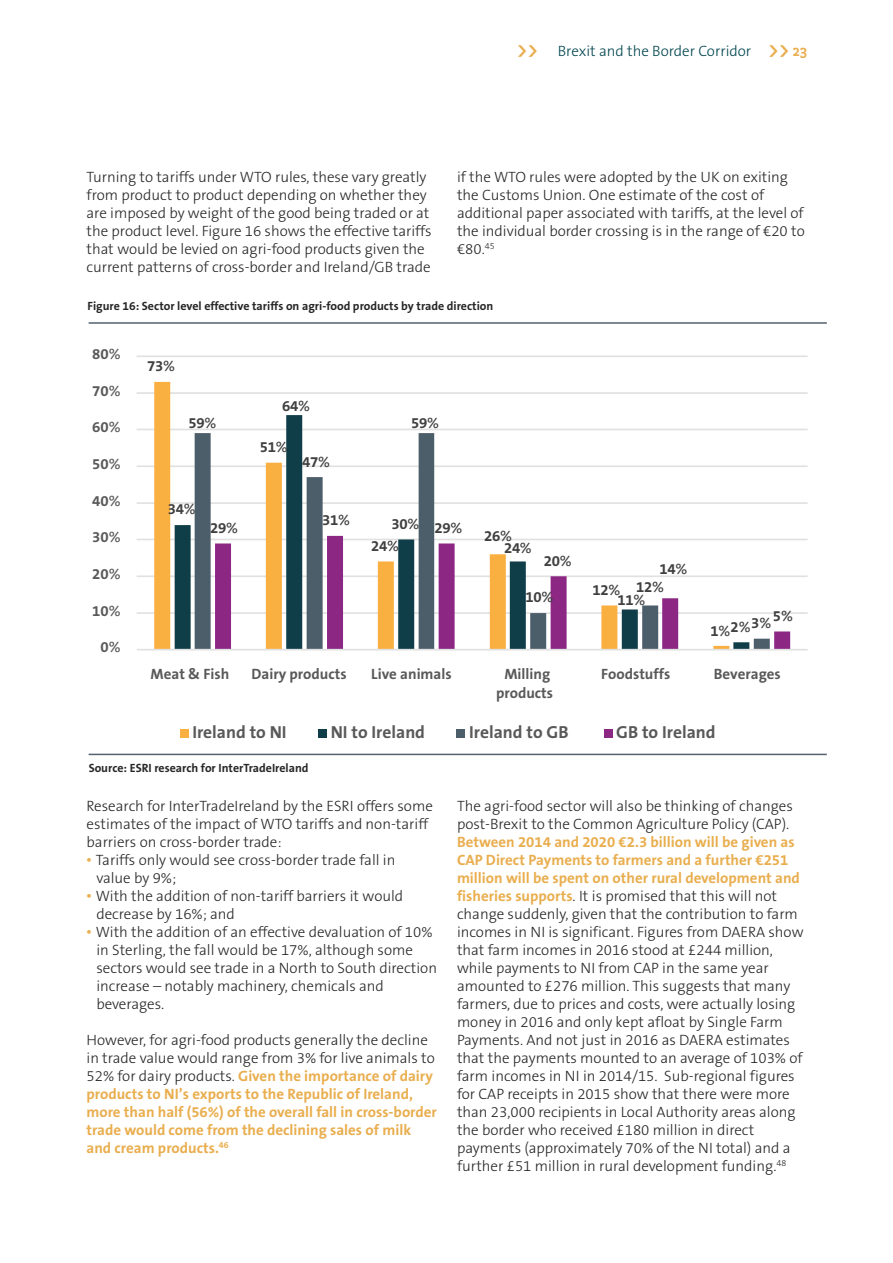
<style>
.page{position:relative;width:893px;height:1263px;background:#fff}
.page>*{position:absolute;margin:0;border:0;box-sizing:border-box;transform-origin:0 0}
.t1{font:700 17.55px "The Sans B7";color:#595959}
.t2{font:300 15px/18px "The Sans B3";color:#272627}
.t3{font:700 15px/18px "The Sans B7";color:#e9ae4f}
.t4{font:700 15px/18.3px "The Sans B7";color:#595959;text-align:center}
.t5{font:700 15px "The Sans B7";letter-spacing:-.02em;color:#404040}
.t6{font:300 15px "The Sans B3";color:#00454e}
.t7{font:700 12px "The Sans B7";color:#272627}
.s1{font-family:"Vista Slab OT";font-weight:500;font-size:25.5px;color:#e9ae4f}
.s2{font-family:"Vista Slab OT";font-weight:500;color:#e9ae4f}
.s3{font-family:"The Sans Plain";font-weight:400}
.s4{font-family:"Arial Unicode MS";font-weight:400;color:#e9ae4f}
.s5{font-family:"The Sans B3";font-weight:300;color:#272627}
.s6{font-family:"The Sans B7";font-weight:700;color:#e9ae4f}
</style>
<div class="page">
<hr style="left:137px;top:612px;width:671px;height:2px;background:#e0e1e0">
<hr style="left:137px;top:575px;width:671px;height:2px;background:#e0e1e0">
<hr style="left:137px;top:539px;width:671px;height:1px;background:#e0e1e0">
<hr style="left:137px;top:502px;width:671px;height:2px;background:#e0e1e0">
<hr style="left:137px;top:465px;width:671px;height:2px;background:#e0e1e0">
<hr style="left:137px;top:429px;width:671px;height:1px;background:#e0e1e0">
<hr style="left:137px;top:392px;width:671px;height:2px;background:#e0e1e0">
<hr style="left:137px;top:355px;width:671px;height:2px;background:#e0e1e0">
<svg style="left:154px;top:382px;width:21px;height:267px;fill:#faaf41"></svg>
<svg style="left:175px;top:415px;width:574px;height:234px"></svg>
<svg style="left:195px;top:433px;width:575px;height:216px"></svg>
<svg style="left:215px;top:536px;width:575px;height:113px"></svg>
<hr style="left:137px;top:649px;width:671px;height:1px;background:#e0e1e0">
<div style="left:180px;top:729px;width:9px;height:9px;background:#faaf41"></div>
<div style="left:318px;top:729px;width:9px;height:9px;background:#0f3e48"></div>
<div style="left:457px;top:729px;width:8px;height:9px;background:#4d5e6b"></div>
<div style="left:604px;top:729px;width:8px;height:9px;background:#8c2784"></div>
<hr style="left:89px;top:322px;width:738px;height:2px;background:#55616d">
<hr style="left:89px;top:754px;width:738px;height:1px;background:#55616d">
<p class="t6" style="left:517px;top:43px;width:292px"><span class="s1">&gt;&gt;</span> Brexit and the Border Corridor <span class="s1">&gt;&gt;</span> <span class="s2">23</span></p>
<p class="t2" style="left:87px;top:168px;width:346px">Turning to tariffs under WTO rules, these vary greatly from product to product depending on whether they are imposed by weight of the good being traded or at the product level. Figure 16 shows the effective tariffs that would be levied on agri-food products given the current patterns of cross-border and Ireland/GB trade</p>
<p class="t2" style="left:457px;top:168px;width:349px">if the WTO rules were adopted by the UK on exiting the Customs Union. One estimate of the cost of additional paper associated with tariffs, at the level of the individual border crossing is in the range of €20 to €80.<sup>45</sup></p>
<p class="t7" style="left:88px;top:299px;width:407px">Figure 16: Sector level effective tariffs on agri-food products by trade direction</p>
<p class="t4" style="left:92px;top:345px;width:30px">80<span class="s3">%</span></p>
<p class="t4" style="left:92px;top:382px;width:30px">70<span class="s3">%</span></p>
<p class="t4" style="left:92px;top:418px;width:30px">60<span class="s3">%</span></p>
<p class="t4" style="left:92px;top:455px;width:30px">50<span class="s3">%</span></p>
<p class="t4" style="left:92px;top:492px;width:30px">40<span class="s3">%</span></p>
<p class="t4" style="left:92px;top:528px;width:30px">30<span class="s3">%</span></p>
<p class="t4" style="left:92px;top:565px;width:30px">20<span class="s3">%</span></p>
<p class="t4" style="left:92px;top:602px;width:30px">10<span class="s3">%</span></p>
<p class="t4" style="left:101px;top:639px;width:22px">0<span class="s3">%</span></p>
<p class="t5" style="left:147px;top:358px;width:29px">73<span class="s3">%</span></p>
<p class="t5" style="left:189px;top:415px;width:29px">59<span class="s3">%</span></p>
<p class="t5" style="left:168px;top:501px;width:29px">34<span class="s3">%</span></p>
<p class="t5" style="left:210px;top:520px;width:29px">29<span class="s3">%</span></p>
<p class="t5" style="left:282px;top:398px;width:29px">64<span class="s3">%</span></p>
<p class="t5" style="left:260px;top:439px;width:29px">51<span class="s3">%</span></p>
<p class="t5" style="left:302px;top:454px;width:29px">47<span class="s3">%</span></p>
<p class="t5" style="left:322px;top:512px;width:29px">31<span class="s3">%</span></p>
<p class="t5" style="left:411px;top:415px;width:29px">59<span class="s3">%</span></p>
<p class="t5" style="left:391px;top:516px;width:29px">30<span class="s3">%</span></p>
<p class="t5" style="left:371px;top:538px;width:29px">24<span class="s3">%</span></p>
<p class="t5" style="left:434px;top:520px;width:29px">29<span class="s3">%</span></p>
<p class="t5" style="left:484px;top:528px;width:29px">26<span class="s3">%</span></p>
<p class="t5" style="left:504px;top:540px;width:29px">24<span class="s3">%</span></p>
<p class="t5" style="left:544px;top:553px;width:29px">20<span class="s3">%</span></p>
<p class="t5" style="left:526px;top:589px;width:29px">10<span class="s3">%</span></p>
<p class="t5" style="left:659px;top:561px;width:29px">14<span class="s3">%</span></p>
<p class="t5" style="left:636px;top:579px;width:29px">12<span class="s3">%</span></p>
<p class="t5" style="left:593px;top:582px;width:29px">12<span class="s3">%</span></p>
<p class="t5" style="left:618px;top:592px;width:29px">11<span class="s3">%</span></p>
<p class="t5" style="left:773px;top:608px;width:22px">5<span class="s3">%</span></p>
<p class="t5" style="left:751px;top:615px;width:22px">3<span class="s3">%</span></p>
<p class="t5" style="left:731px;top:619px;width:22px">2<span class="s3">%</span></p>
<p class="t5" style="left:710px;top:622px;width:22px">1<span class="s3">%</span></p>
<p class="t4" style="left:151px;top:665px;width:80px">Meat &amp; Fish</p>
<p class="t4" style="left:252px;top:665px;width:97px">Dairy products</p>
<p class="t4" style="left:371px;top:665px;width:82px">Live animals</p>
<p class="t4" style="left:496px;top:665px;width:59px">Milling products</p>
<p class="t4" style="left:601px;top:665px;width:71px">Foodstuffs</p>
<p class="t4" style="left:714px;top:665px;width:69px">Beverages</p>
<p class="t1" style="left:192px;top:722px;width:96px">Ireland to NI</p>
<p class="t1" style="left:331px;top:722px;width:96px">NI to Ireland</p>
<p class="t1" style="left:469px;top:722px;width:101px">Ireland to GB</p>
<p class="t1" style="left:616px;top:722px;width:101px">GB to Ireland</p>
<p class="t7" style="left:89px;top:761px;width:221px">Source: ESRI research for InterTradeIreland</p>
<p class="t2" style="left:87px;top:797px;width:348px">Research for InterTradeIreland by the ESRI offers some estimates of the impact of WTO tariffs and non-tariff barriers on cross-border trade:</p>
<p class="t2" style="left:96px;top:851px;width:301px;text-indent:-10px"><span class="s4">•</span> Tariffs only would see cross-border trade fall in value by 9%;</p>
<p class="t2" style="left:96px;top:887px;width:308px;text-indent:-10px"><span class="s4">•</span> With the addition of non-tariff barriers it would decrease by 16%; and</p>
<p class="t2" style="left:96px;top:923px;width:342px;text-indent:-10px"><span class="s4">•</span> With the addition of an effective devaluation of 10% in Sterling, the fall would be 17%, although some sectors would see trade in a North to South direction increase – notably machinery, chemicals and beverages.</p>
<p class="t2" style="left:87px;top:1031px;width:350px">However, for agri-food products generally the decline in trade value would range from 3% for live animals to</p>
<p class="t3" style="left:87px;top:1067px;width:352px"><span class="s5">52% for dairy products.</span> Given the importance of dairy products to NI’s exports to the Republic of Ireland, more than half (56%) of the overall fall in cross-border trade would come from the declining sales of milk and cream products.<sup>46</sup></p>
<p class="t2" style="left:457px;top:797px;width:337px">The agri-food sector will also be thinking of changes post-Brexit to the Common Agriculture Policy (CAP).</p>
<p class="t3" style="left:457px;top:833px;width:344px">Between 2014 and 2020 €2.3 billion will be given as<br>CAP Direct Payments to farmers and a further €251 million will be spent on other rural development and</p>
<p class="t2" style="left:457px;top:887px;width:348px"><span class="s6">fisheries supports</span>. It is promised that this will not change suddenly, given that the contribution to farm incomes in NI is significant. Figures from DAERA show that farm incomes in 2016 stood at £244 million, while payments to NI from CAP in the same year amounted to £276 million. This suggests that many farmers, due to prices and costs, were actually losing money in 2016 and only kept afloat by Single Farm Payments. And not just in 2016 as DAERA estimates that the payments mounted to an average of 103% of farm incomes in NI in 2014/15. Sub-regional figures for CAP receipts in 2015 show that there were more than 23,000 recipients in Local Authority areas along the border who received £180 million in direct payments (approximately 70% of the NI total) and a further £51 million in rural development funding.<sup>48</sup></p>
</div>
